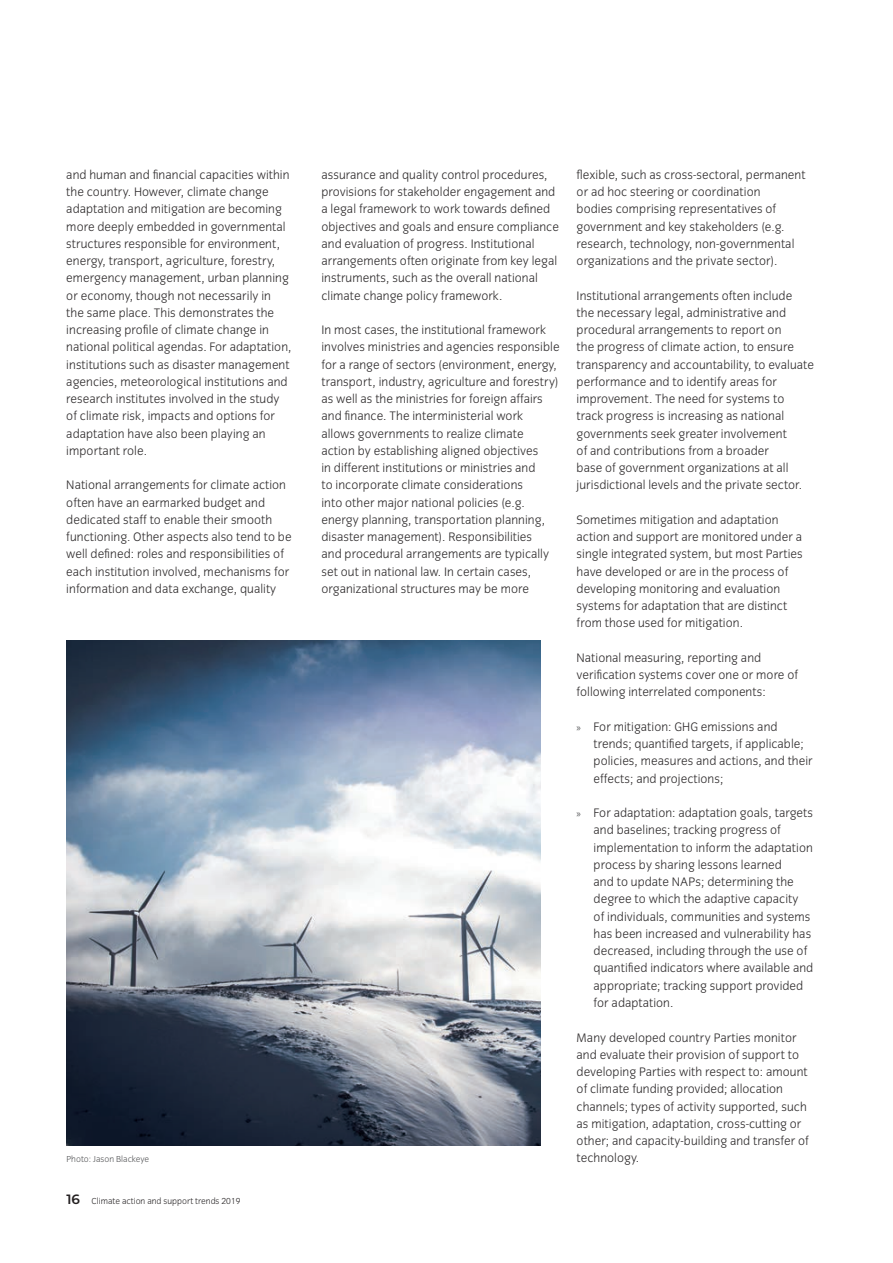
<style>
.page{position:relative;width:893px;height:1263px;background:#fff}
.page>*{position:absolute;margin:0;border:0;box-sizing:border-box;transform-origin:0 0}
.t1{font:300 12.75px/17.2px "Congress Sans";letter-spacing:.005em;color:#2e2b2c}
.t2{font:300 9px "Congress Sans";color:#2e2b2c}
.t3{font:300 9px "Congress Sans";color:#57585a}
.s1{font-family:"Montserrat";font-weight:600;font-size:13.5px;color:#231f20}
.s2{font-family:"Myriad Pro";font-weight:400;font-size:10.5px;color:#57585a}
</style>
<div class="page">
<img style="left:66px;top:640px;width:475px;height:506px">
<p class="t1" style="left:66px;top:166px;width:227px">and human and financial capacities within the country. However, climate change adaptation and mitigation are becoming more deeply embedded in governmental structures responsible for environment, energy, transport, agriculture, forestry, emergency management, urban planning or economy, though not necessarily in the same place. This demonstrates the increasing profile of climate change in national political agendas. For adaptation, institutions such as disaster management agencies, meteorological institutions and research institutes involved in the study of climate risk, impacts and options for adaptation have also been playing an important role.</p>
<p class="t1" style="left:66px;top:477px;width:227px">National arrangements for climate action often have an earmarked budget and dedicated staff to enable their smooth functioning. Other aspects also tend to be well defined: roles and responsibilities of each institution involved, mechanisms for information and data exchange, quality</p>
<p class="t3" style="left:66px;top:1154px;width:84px">Photo: Jason Blackeye</p>
<p class="t2" style="left:66px;top:1196px;width:176px"><span class="s1">16</span> Climate action and support trends 2019</p>
<p class="t1" style="left:321px;top:166px;width:239px">assurance and quality control procedures, provisions for stakeholder engagement and a legal framework to work towards defined objectives and goals and ensure compliance and evaluation of progress. Institutional arrangements often originate from key legal instruments, such as the overall national climate change policy framework.</p>
<p class="t1" style="left:321px;top:321px;width:240px">In most cases, the institutional framework involves ministries and agencies responsible for a range of sectors (environment, energy, transport, industry, agriculture and forestry) as well as the ministries for foreign affairs and finance. The interministerial work allows governments to realize climate action by establishing aligned objectives<br>in different institutions or ministries and<br>to incorporate climate considerations<br>into other major national policies (e.g. energy planning, transportation planning, disaster management). Responsibilities<br>and procedural arrangements are typically set out in national law. In certain cases, organizational structures may be more</p>
<p class="t1" style="left:577px;top:166px;width:230px">flexible, such as cross-sectoral, permanent or ad hoc steering or coordination<br>bodies comprising representatives of government and key stakeholders (e.g. research, technology, non-governmental organizations and the private sector).</p>
<p class="t1" style="left:577px;top:287px;width:239px">Institutional arrangements often include<br>the necessary legal, administrative and procedural arrangements to report on<br>the progress of climate action, to ensure transparency and accountability, to evaluate performance and to identify areas for improvement. The need for systems to track progress is increasing as national governments seek greater involvement<br>of and contributions from a broader<br>base of government organizations at all jurisdictional levels and the private sector.</p>
<p class="t1" style="left:577px;top:511px;width:228px">Sometimes mitigation and adaptation action and support are monitored under a single integrated system, but most Parties have developed or are in the process of developing monitoring and evaluation systems for adaptation that are distinct from those used for mitigation.</p>
<p class="t1" style="left:577px;top:649px;width:223px">National measuring, reporting and verification systems cover one or more of following interrelated components:</p>
<p class="t1" style="left:594px;top:718px;width:221px;text-indent:-17px"><span class="s2">»</span> For mitigation: GHG emissions and trends; quantified targets, if applicable; policies, measures and actions, and their effects; and projections;</p>
<p class="t1" style="left:594px;top:804px;width:221px;text-indent:-17px"><span class="s2">»</span> For adaptation: adaptation goals, targets and baselines; tracking progress of implementation to inform the adaptation process by sharing lessons learned<br>and to update NAPs; determining the degree to which the adaptive capacity<br>of individuals, communities and systems has been increased and vulnerability has decreased, including through the use of quantified indicators where available and appropriate; tracking support provided for adaptation.</p>
<p class="t1" style="left:577px;top:1029px;width:234px">Many developed country Parties monitor and evaluate their provision of support to developing Parties with respect to: amount of climate funding provided; allocation channels; types of activity supported, such as mitigation, adaptation, cross-cutting or other; and capacity-building and transfer of technology.</p>
</div>
